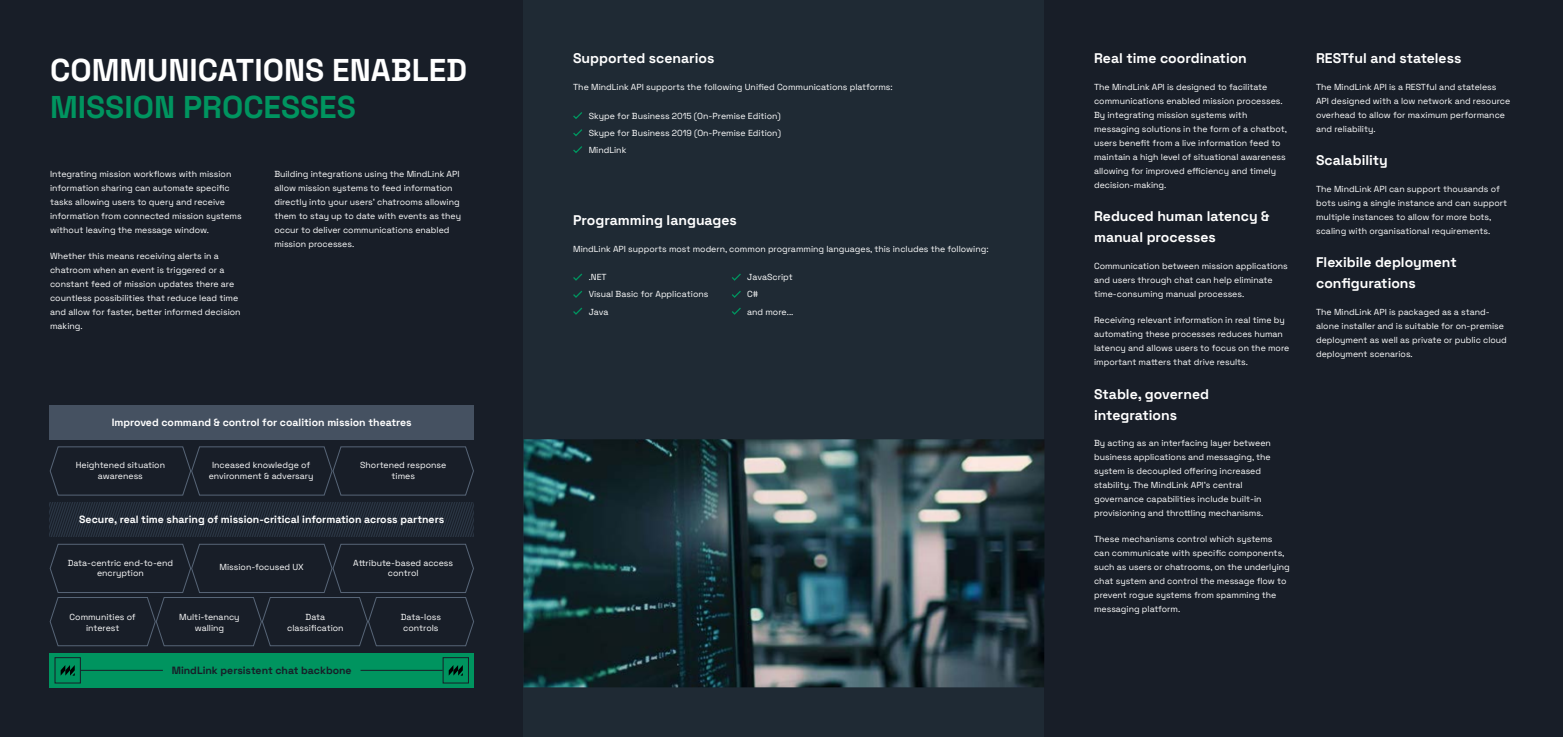
<style>
.page{position:relative;width:1563px;height:737px;background:#181e28}
.page>*{position:absolute;margin:0;border:0;box-sizing:border-box;transform-origin:0 0}
.t1{font:700 31.5px "Space Grotesk";color:#fff}
.t2{font:700 31.5px "Space Grotesk";color:#00945f}
.t3{font:700 14px/21px "Space Grotesk";color:#fff}
.t4{font:700 10.5px "Space Grotesk";color:#fff}
.t5{font:700 10.5px "Space Grotesk";color:#181e28}
.t6{font:8.75px/14px "Space Grotesk";color:#fff}
</style>
<div class="page">
<div style="left:523px;top:0;width:521px;height:737px;background:#1f2a34"></div>
<img style="left:523px;top:439px;width:521px;height:248px">
<div style="left:50px;top:653px;width:424px;height:34px;background:#00945f"></div>
<div style="left:50px;top:405px;width:424px;height:34px;background:#455161"></div>
<svg style="left:50px;top:502px;width:424px;height:34px"></svg>
<svg style="left:50px;top:544px;width:424px;height:102px"></svg>
<svg style="left:50px;top:446px;width:424px;height:49px"></svg>
<div style="left:55px;top:657px;width:25px;height:26px;background:#00945f;border:1px solid #181e28"></div>
<div style="left:443px;top:657px;width:25px;height:26px;background:#00945f;border:1px solid #181e28"></div>
<svg style="left:61px;top:665px;width:14px;height:10px"></svg>
<svg style="left:449px;top:665px;width:14px;height:10px"></svg>
<hr style="left:81px;top:670px;width:82px;height:1px;background:#181e28">
<hr style="left:360px;top:670px;width:83px;height:1px;background:#181e28">
<svg style="left:573px;top:112px;width:9px;height:7px"></svg>
<svg style="left:573px;top:129px;width:9px;height:7px"></svg>
<svg style="left:573px;top:146px;width:9px;height:7px"></svg>
<svg style="left:573px;top:273px;width:10px;height:8px"></svg>
<svg style="left:573px;top:291px;width:10px;height:7px"></svg>
<svg style="left:573px;top:307px;width:10px;height:8px"></svg>
<svg style="left:732px;top:273px;width:9px;height:8px"></svg>
<svg style="left:732px;top:291px;width:9px;height:7px"></svg>
<svg style="left:732px;top:308px;width:9px;height:7px"></svg>
<h1 class="t1" style="left:50px;top:45px;width:418px">COMMUNICATIONS ENABLED</h1>
<h1 class="t2" style="left:50px;top:83px;width:307px">MISSION PROCESSES</h1>
<p class="t6" style="left:50px;top:166px;width:193px">Integrating mission workflows with mission information sharing can automate specific tasks allowing users to query and receive information from connected mission systems without leaving the message window.</p>
<p class="t6" style="left:50px;top:248px;width:192px">Whether this means receiving alerts in a chatroom when an event is triggered or a constant feed of mission updates there are countless possibilities that reduce lead time and allow for faster, better informed decision making.</p>
<p class="t6" style="left:274px;top:166px;width:188px">Building integrations using the MindLink API allow mission systems to feed information directly into your users’ chatrooms allowing them to stay up to date with events as they occur to deliver communications enabled mission processes.</p>
<p class="t4" style="left:112px;top:414px;width:302px">Improved command &amp; control for coalition mission theatres</p>
<p class="t6" style="left:76px;top:459px;width:91px;line-height:10.5px;text-align:center">Heightened situation awareness</p>
<p class="t6" style="left:209px;top:459px;width:106px;line-height:10.5px;text-align:center">Inceased knowledge of environment &amp; adversary</p>
<p class="t6" style="left:360px;top:459px;width:88px;line-height:10.5px;text-align:center">Shortened response times</p>
<p class="t4" style="left:79px;top:511px;width:366px">Secure, real time sharing of mission-critical information across partners</p>
<p class="t6" style="left:68px;top:557px;width:107px;line-height:10.5px;text-align:center">Data-centric end-to-end encryption</p>
<p class="t6" style="left:353px;top:557px;width:101px;line-height:10.5px;text-align:center">Attribute-based access control</p>
<p class="t6" style="left:220px;top:559px;width:86px">Mission-focused UX</p>
<p class="t6" style="left:70px;top:611px;width:68px;line-height:10.5px;text-align:center">Communities of interest</p>
<p class="t6" style="left:179px;top:611px;width:62px;line-height:10.5px;text-align:center">Multi-tenancy walling</p>
<p class="t6" style="left:287px;top:611px;width:58px;line-height:10.5px;text-align:center">Data classification</p>
<p class="t6" style="left:401px;top:611px;width:42px;line-height:10.5px">Data-loss controls</p>
<p class="t5" style="left:172px;top:662px;width:181px">MindLink persistent chat backbone</p>
<h2 class="t3" style="left:573px;top:47px;width:143px">Supported scenarios</h2>
<p class="t6" style="left:573px;top:79px;width:321px">The MindLink API supports the following Unified Communications platforms:</p>
<p class="t6" style="left:589px;top:106px;width:194px;line-height:17.2px;text-align:justify">Skype for Business 2015 (On-Premise Edition)<br>Skype for Business 2019 (On-Premise Edition)<br>MindLink</p>
<h2 class="t3" style="left:573px;top:209px;width:165px">Programming languages</h2>
<p class="t6" style="left:573px;top:241px;width:417px">MindLink API supports most modern, common programming languages, this includes the following:</p>
<p class="t6" style="left:589px;top:268px;width:121px;line-height:17.2px">.NET<br>Visual Basic for Applications<br>Java</p>
<p class="t6" style="left:747px;top:268px;width:48px;line-height:17.2px">JavaScript<br>C#<br>and more...</p>
<h2 class="t3" style="left:1094px;top:47px;width:154px">Real time coordination</h2>
<p class="t6" style="left:1094px;top:79px;width:194px">The MindLink API is designed to facilitate communications enabled mission processes.<br>By integrating mission systems with messaging solutions in the form of a chatbot, users benefit from a live information feed to maintain a high level of situational awareness allowing for improved efficiency and timely decision-making.</p>
<h2 class="t3" style="left:1094px;top:205px;width:177px">Reduced human latency &amp; manual processes</h2>
<p class="t6" style="left:1094px;top:258px;width:195px">Communication between mission applications and users through chat can help eliminate time-consuming manual processes.</p>
<p class="t6" style="left:1094px;top:312px;width:197px">Receiving relevant information in real time by automating these processes reduces human latency and allows users to focus on the more important matters that drive results.</p>
<h2 class="t3" style="left:1094px;top:382px;width:116px">Stable, governed integrations</h2>
<p class="t6" style="left:1094px;top:435px;width:178px">By acting as an interfacing layer between business applications and messaging, the system is decoupled offering increased stability. The MindLink API’s central governance capabilities include built-in provisioning and throttling mechanisms.</p>
<p class="t6" style="left:1094px;top:532px;width:197px">These mechanisms control which systems can communicate with specific components, such as users or chatrooms, on the underlying chat system and control the message flow to prevent rogue systems from spamming the messaging platform.</p>
<h2 class="t3" style="left:1316px;top:47px;width:147px">RESTful and stateless</h2>
<p class="t6" style="left:1316px;top:79px;width:196px">The MindLink API is a RESTful and stateless API designed with a low network and resource overhead to allow for maximum performance and reliability.</p>
<h2 class="t3" style="left:1316px;top:149px;width:73px">Scalability</h2>
<p class="t6" style="left:1316px;top:181px;width:192px">The MindLink API can support thousands of bots using a single instance and can support multiple instances to allow for more bots, scaling with organisational requirements.</p>
<h2 class="t3" style="left:1316px;top:251px;width:142px">Flexibile deployment configurations</h2>
<p class="t6" style="left:1316px;top:304px;width:192px">The MindLink API is packaged as a stand&shy;alone installer and is suitable for on-premise deployment as well as private or public cloud deployment scenarios.</p>
</div>
